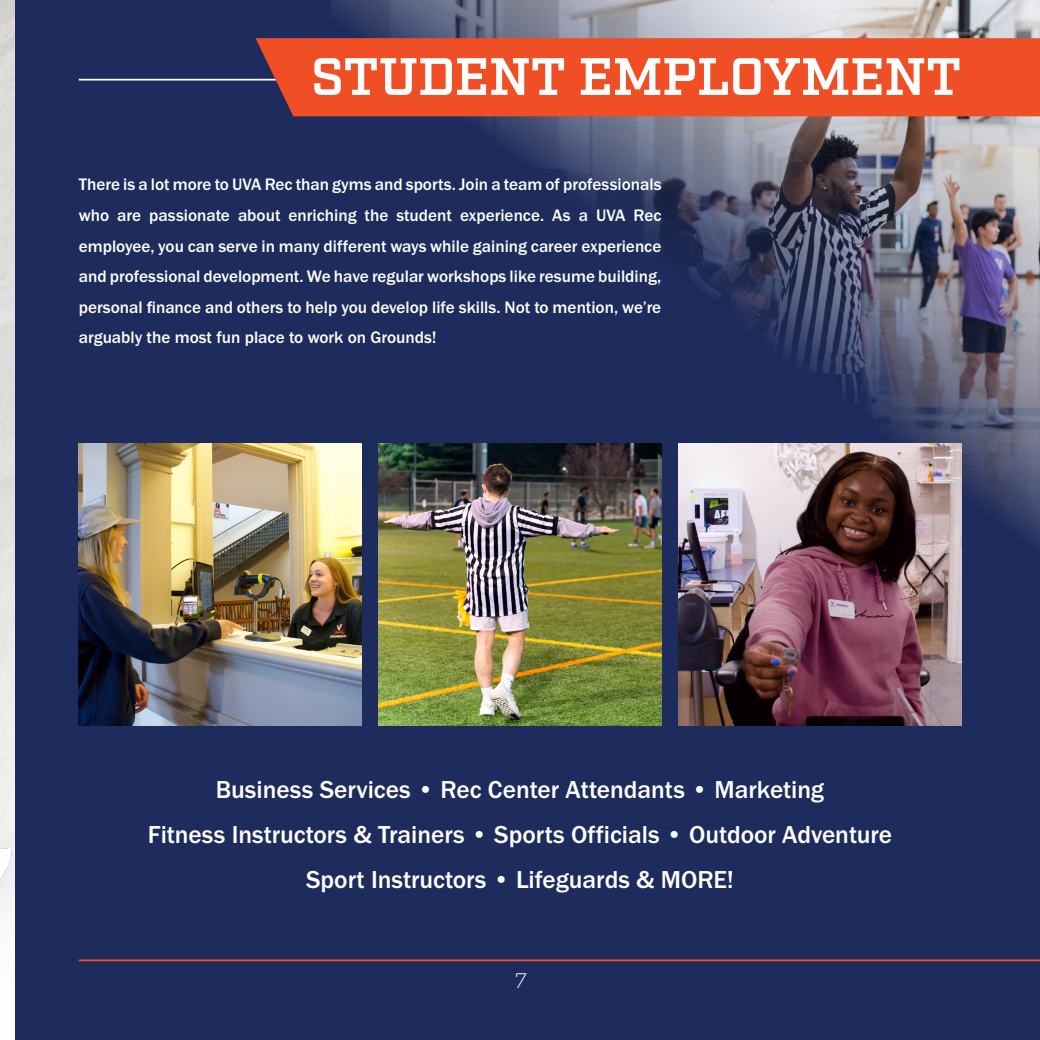
<style>
.page{position:relative;width:1040px;height:1040px;background:#fff}
.page>*{position:absolute;margin:0;border:0;box-sizing:border-box;transform-origin:0 0}
.t1{font:600 52.5px "Factoria";color:#fff}
.t2{font:500 25.38px/45.1px "Franklin Gothic URW";color:#fff;text-align:center}
.t3{font:italic 300 21px "Factoria";color:#fff}
.t4{font:500 17.15px/30.6px "Franklin Gothic URW";color:#fff;text-align:justify}
</style>
<div class="page">
<img style="left:0;top:0;width:16px;height:533px">
<img style="left:0;top:533px;width:16px;height:507px">
<div style="left:16px;top:0;width:1024px;height:1040px;background:#1d2c5c"></div>
<img style="left:331px;top:0;width:709px;height:570px">
<hr style="left:79px;top:79px;width:273px;height:1px;background:#fff">
<div style="left:255px;top:38px;width:785px;height:78px;background:#f04e24"></div>
<img style="left:678px;top:443px;width:283px;height:283px">
<img style="left:378px;top:443px;width:283px;height:283px">
<img style="left:79px;top:443px;width:282px;height:283px">
<hr style="left:79px;top:959px;width:961px;height:2px;background:#f04e24">
<p class="t1" style="left:311px;top:46px;width:651px">STUDENT EMPLOYMENT</p>
<p class="t4" style="left:79px;top:169px;width:584px">There is a lot more to UVA Rec than gyms and sports. Join a team of professionals who are passionate about enriching the student experience. As a UVA Rec employee, you can serve in many different ways while gaining career experience and professional development. We have regular workshops like resume building, personal finance and others to help you develop life skills. Not to mention, we’re arguably the most fun place to work on Grounds!</p>
<p class="t2" style="left:216px;top:766px;width:609px">Business Services • Rec Center Attendants • Marketing</p>
<p class="t2" style="left:148px;top:811px;width:745px">Fitness Instructors &amp; Trainers • Sports Officials • Outdoor Adventure<br>Sport Instructors • Lifeguards &amp; MORE!</p>
<p class="t3" style="left:514px;top:968px;width:13px">7</p>
</div>
